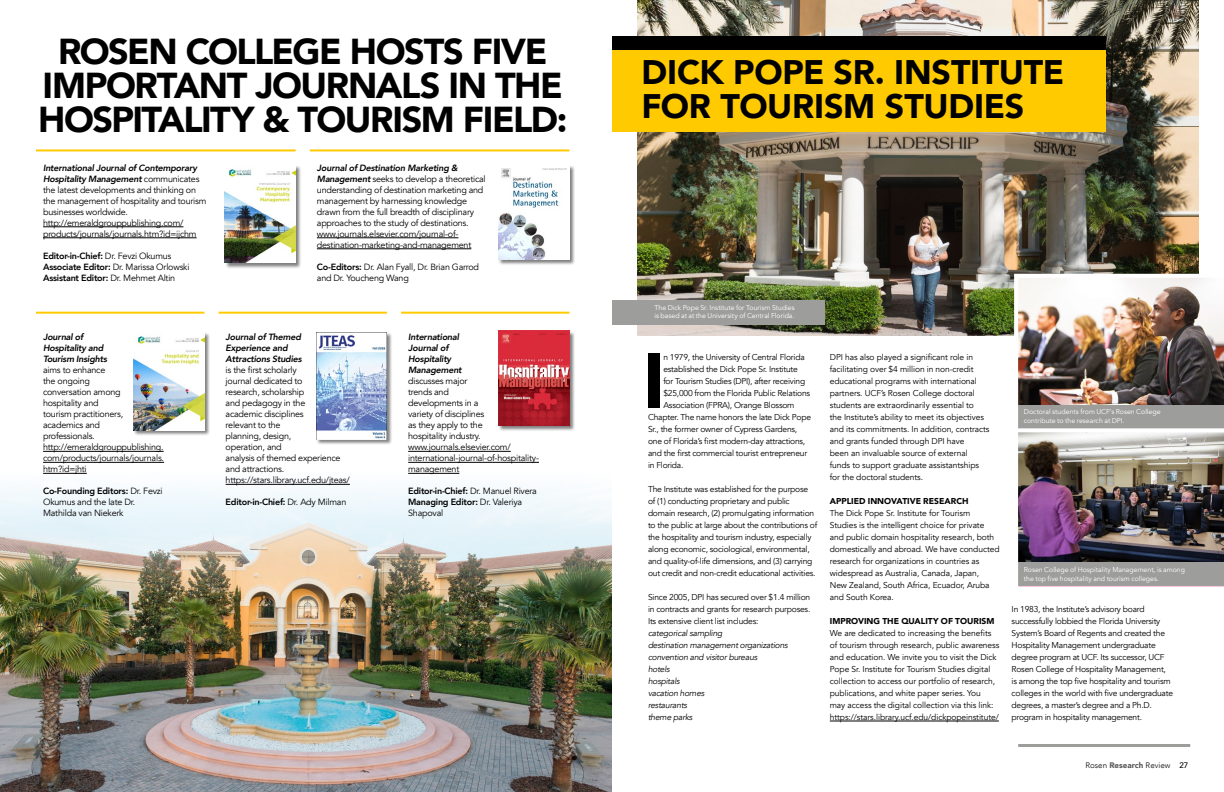
<style>
.page{position:relative;width:1224px;height:792px;background:#fff}
.page>*{position:absolute;margin:0;border:0;box-sizing:border-box;transform-origin:0 0}
.t1{font:900 76.3px "Avenir";color:#000}
.t2{font:900 36px/34px "Avenir";letter-spacing:-.04em;color:#000;text-align:center}
.t3{font:900 34px/34px "Avenir";letter-spacing:-.01em;color:#000}
.t4{font:9px/11px "Avenir";letter-spacing:-.025em;color:#000}
.t5{font:italic 800 9px/11px "Avenir";letter-spacing:-.025em;color:#000}
.t6{font:800 9px/11px "Avenir";letter-spacing:-.025em;color:#000}
.t7{font:8.5px/12px "Avenir";letter-spacing:-.025em;color:#000}
.t8{font:italic 8.5px/12px "Avenir";letter-spacing:-.025em;color:#000}
.t9{font:900 8.5px "Avenir";color:#000}
.t10{font:300 8px "Avenir";color:#000}
.t11{font:7px/8.5px "Avenir";letter-spacing:-.005em;color:#fff}
.s1{font-weight:800;font-style:italic}
.s2{font-weight:400}
.s3{font-weight:800}
.s4{font-weight:900;color:#575756}
.s5{font-weight:500}
</style>
<div class="page">
<hr style="left:1018px;top:744px;width:172px;height:3px;background:#9d9d9c">
<img style="left:0;top:610px;width:612px;height:182px">
<img style="left:0;top:450px;width:612px;height:160px">
<hr style="left:408px;top:451px;width:103px;height:1px;background:#000">
<hr style="left:408px;top:462px;width:131px;height:1px;background:#000">
<hr style="left:408px;top:473px;width:51px;height:1px;background:#000">
<hr style="left:226px;top:484px;width:124px;height:1px;background:#000">
<hr style="left:43px;top:451px;width:121px;height:1px;background:#000">
<hr style="left:43px;top:462px;width:121px;height:1px;background:#000">
<hr style="left:43px;top:473px;width:44px;height:1px;background:#000">
<hr style="left:43px;top:227px;width:140px;height:1px;background:#000">
<hr style="left:43px;top:238px;width:154px;height:1px;background:#000">
<hr style="left:317px;top:238px;width:141px;height:1px;background:#000">
<hr style="left:317px;top:249px;width:154px;height:1px;background:#000">
<hr style="left:219px;top:312px;width:168px;height:2px;background:#ffca00">
<hr style="left:36px;top:312px;width:168px;height:2px;background:#ffca00">
<hr style="left:401px;top:312px;width:168px;height:2px;background:#ffca00">
<hr style="left:36px;top:149px;width:260px;height:2px;background:#ffca00">
<hr style="left:310px;top:149px;width:259px;height:2px;background:#ffca00">
<div style="left:499px;top:331px;width:76px;height:100px;background:#000;opacity:.5"></div>
<img style="left:499px;top:331px;width:70px;height:94px">
<div style="left:316px;top:333px;width:77px;height:112px;background:#000;opacity:.5"></div>
<img style="left:316px;top:333px;width:71px;height:106px">
<div style="left:225px;top:165px;width:76px;height:104px;background:#000;opacity:.5"></div>
<img style="left:225px;top:165px;width:71px;height:98px">
<div style="left:499px;top:165px;width:76px;height:100px;background:#000;opacity:.5"></div>
<img style="left:499px;top:165px;width:70px;height:95px">
<div style="left:133px;top:333px;width:77px;height:103px;background:#000;opacity:.5"></div>
<img style="left:134px;top:333px;width:70px;height:97px">
<img style="left:638px;top:0;width:560px;height:336px">
<img style="left:1012px;top:272px;width:212px;height:315px">
<div style="left:612px;top:44px;width:494px;height:88px;background:#ffca00"></div>
<div style="left:612px;top:36px;width:494px;height:13px;background:#000"></div>
<hr style="left:830px;top:721px;width:169px;height:1px;background:#000">
<div style="left:612px;top:300px;width:212px;height:24px;background:#9d9d9c"></div>
<h2 class="t2" style="left:38px;top:34px;width:531px">ROSEN COLLEGE HOSTS FIVE<br>IMPORTANT JOURNALS IN THE<br>HOSPITALITY &amp; TOURISM FIELD:</h2>
<p class="t4" style="left:43px;top:162px;width:165px"><span class="s1">International Journal of Contemporary Hospitality Management</span> communicates the latest developments and thinking on the management of hospitality and tourism businesses worldwide. http://emeraldgrouppublishing.com/ products/journals/journals.htm?id=ijchm</p>
<p class="t6" style="left:43px;top:250px;width:148px">Editor-in-Chief: <span class="s2">Dr. Fevzi Okumus<br></span>Associate Editor: <span class="s2">Dr. Marissa Orlowski<br></span>Assistant Editor: <span class="s2">Dr. Mehmet Altin</span></p>
<p class="t4" style="left:317px;top:162px;width:170px"><span class="s1">Journal of Destination Marketing &amp; Management</span> seeks to develop a theoretical understanding of destination marketing and management by harnessing knowledge drawn from the full breadth of disciplinary approaches to the study of destinations. www.journals.elsevier.com/journal-of&shy;destination-marketing-and-management</p>
<p class="t4" style="left:317px;top:261px;width:164px"><span class="s3">Co-Editors:</span> Dr. Alan Fyall, Dr. Brian Garrod and Dr. Youcheng Wang</p>
<p class="t5" style="left:43px;top:332px;width:65px">Journal of<br>Hospitality and<br>Tourism Insights</p>
<p class="t4" style="left:43px;top:365px;width:123px">aims to enhance<br>the ongoing<br>conversation among<br>hospitality and<br>tourism practitioners, academics and<br>professionals. http://emeraldgrouppublishing. com/products/journals/journals. htm?id=jhti</p>
<p class="t4" style="left:43px;top:486px;width:121px"><span class="s3">Co-Founding Editors:</span> Dr. Fevzi<br>Okumus and the late Dr.<br>Mathilda van Niekerk</p>
<p class="t5" style="left:226px;top:332px;width:78px">Journal of Themed<br>Experience and<br>Attractions Studies</p>
<p class="t4" style="left:226px;top:365px;width:126px">is the first scholarly<br>journal dedicated to<br>research, scholarship<br>and pedagogy in the<br>academic disciplines<br>relevant to the<br>planning, design,<br>operation, and<br>analysis of themed experience and attractions. https://stars.library.ucf.edu/jteas/</p>
<p class="t6" style="left:226px;top:497px;width:122px">Editor-in-Chief: <span class="s2">Dr. Ady Milman</span></p>
<p class="t5" style="left:408px;top:332px;width:55px">International<br>Journal of<br>Hospitality<br>Management</p>
<p class="t4" style="left:408px;top:376px;width:132px">discusses major<br>trends and<br>developments in a<br>variety of disciplines<br>as they apply to the<br>hospitality industry. www.journals.elsevier.com/ international-journal-of-hospitality&shy;management</p>
<p class="t4" style="left:408px;top:486px;width:130px"><span class="s3">Editor-in-Chief:</span> Dr. Manuel Rivera<br><span class="s3">Managing Editor:</span> Dr. Valeriya<br>Shapoval</p>
<h3 class="t3" style="left:641px;top:54px;width:424px">DICK POPE SR. INSTITUTE<br>FOR TOURISM STUDIES</h3>
<p class="t11" style="left:655px;top:303px;width:142px">The Dick Pope Sr. Institute for Tourism Studies is based at at the University of Central Florida.</p>
<h1 class="t1" style="left:643px;top:316px;width:24px">I</h1>
<p class="t7" style="left:663px;top:351px;width:143px">n 1979, the University of Central Florida</p>
<p class="t7" style="left:663px;top:363px;width:136px">established the Dick Pope Sr. Institute</p>
<p class="t7" style="left:663px;top:375px;width:143px">for Tourism Studies (DPI), after receiving</p>
<p class="t7" style="left:663px;top:387px;width:148px">$25,000 from the Florida Public Relations</p>
<p class="t7" style="left:663px;top:399px;width:133px">Association (FPRA), Orange Blossom</p>
<p class="t7" style="left:648px;top:411px;width:165px">Chapter. The name honors the late Dick Pope</p>
<p class="t7" style="left:648px;top:423px;width:151px">Sr., the former owner of Cypress Gardens,</p>
<p class="t7" style="left:648px;top:435px;width:159px">one of Florida’s first modern-day attractions,</p>
<p class="t7" style="left:648px;top:447px;width:161px">and the first commercial tourist entrepreneur</p>
<p class="t7" style="left:648px;top:459px;width:37px">in Florida.</p>
<p class="t7" style="left:648px;top:483px;width:171px">The Institute was established for the purpose of (1) conducting proprietary and public domain research, (2) promulgating information to the public at large about the contributions of the hospitality and tourism industry, especially along economic, sociological, environmental, and quality-of-life dimensions, and (3) carrying out credit and non-credit educational activities.</p>
<p class="t7" style="left:648px;top:591px;width:164px;text-align:justify">Since 2005, DPI has secured over $1.4 million in contracts and grants for research purposes.<br>Its extensive client list includes:</p>
<p class="t8" style="left:648px;top:627px;width:141px">categorical sampling<br>destination management organizations convention and visitor bureaus<br>hotels<br>hospitals<br>vacation homes<br>restaurants<br>theme parks</p>
<p class="t7" style="left:830px;top:351px;width:161px">DPI has also played a significant role in facilitating over $4 million in non-credit educational programs with international partners. UCF’s Rosen College doctoral students are extraordinarily essential to<br>the Institute’s ability to meet its objectives and its commitments. In addition, contracts and grants funded through DPI have<br>been an invaluable source of external funds to support graduate assistantships for the doctoral students.</p>
<p class="t9" style="left:830px;top:494px;width:140px">APPLIED INNOVATIVE RESEARCH</p>
<p class="t7" style="left:830px;top:507px;width:171px">The Dick Pope Sr. Institute for Tourism Studies is the intelligent choice for private and public domain hospitality research, both domestically and abroad. We have conducted research for organizations in countries as widespread as Australia, Canada, Japan,<br>New Zealand, South Africa, Ecuador, Aruba and South Korea.</p>
<p class="t9" style="left:830px;top:614px;width:166px">IMPROVING THE QUALITY OF TOURISM</p>
<p class="t7" style="left:830px;top:627px;width:171px">We are dedicated to increasing the benefits of tourism through research, public awareness and education. We invite you to visit the Dick Pope Sr. Institute for Tourism Studies digital collection to access our portfolio of research, publications, and white paper series. You<br>may access the digital collection via this link: https://stars.library.ucf.edu/dickpopeinstitute/</p>
<p class="t11" style="left:1024px;top:408px;width:138px">Doctoral students from UCF’s Rosen College contribute to the research at DPI.</p>
<p class="t11" style="left:1024px;top:566px;width:163px">Rosen College of Hospitality Management, is among the top five hospitality and tourism colleges.</p>
<p class="t7" style="left:1012px;top:603px;width:163px">In 1983, the Institute’s advisory board successfully lobbied the Florida University System’s Board of Regents and created the Hospitality Management undergraduate degree program at UCF. Its successor, UCF Rosen College of Hospitality Management, is among the top five hospitality and tourism colleges in the world with five undergraduate degrees, a master’s degree and a Ph.D. program in hospitality management.</p>
<p class="t10" style="left:1085px;top:761px;width:104px">Rosen <span class="s4">Research</span> Review <span class="s5">27</span></p>
</div>
